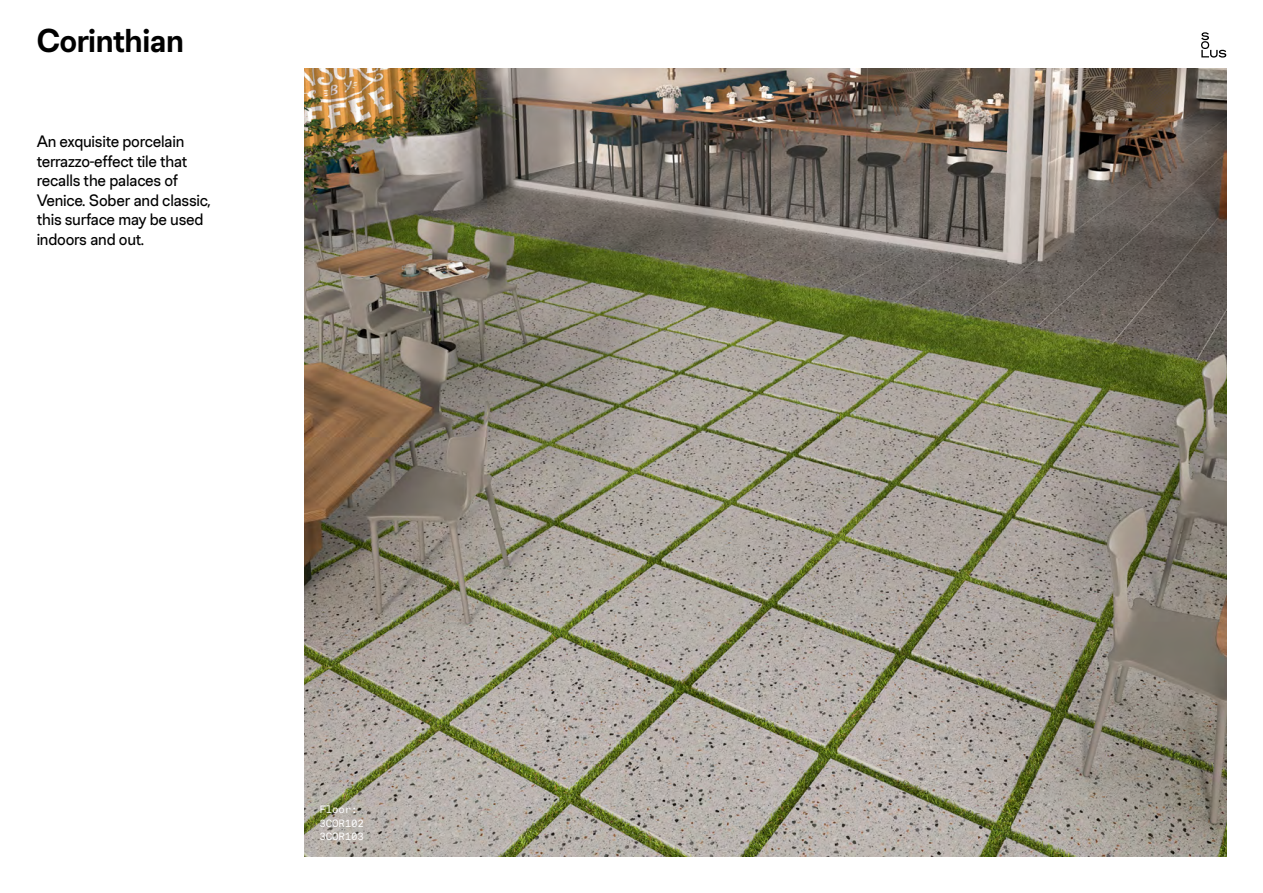
<style>
.page{position:relative;width:1263px;height:893px;background:#fff}
.page>*{position:absolute;margin:0;border:0;box-sizing:border-box;transform-origin:0 0}
.t1{font:600 33px "Chromatic Pro Grotesque";letter-spacing:-.02em;color:#000}
.t2{font:16.5px/19.5px "Chromatic Pro Grotesque";letter-spacing:-.015em;color:#000}
.t3{font:10.5px/13.5px "Akkurat Mono LL";letter-spacing:-.015em;color:#fff}
</style>
<div class="page">
<img style="left:305px;top:69px;width:921px;height:787px">
<svg style="left:1201px;top:32px;width:25px;height:26px"></svg>
<h1 class="t1" style="left:37px;top:20px;width:149px">Corinthian</h1>
<p class="t2" style="left:37px;top:131px;width:176px">An exquisite porcelain terrazzo-effect tile that recalls the palaces of<br>Venice. Sober and classic, this surface may be used indoors and out.</p>
<p class="t3" style="left:319px;top:802px;width:46px">Floor:<br>3COR102<br>3COR103</p>
</div>
